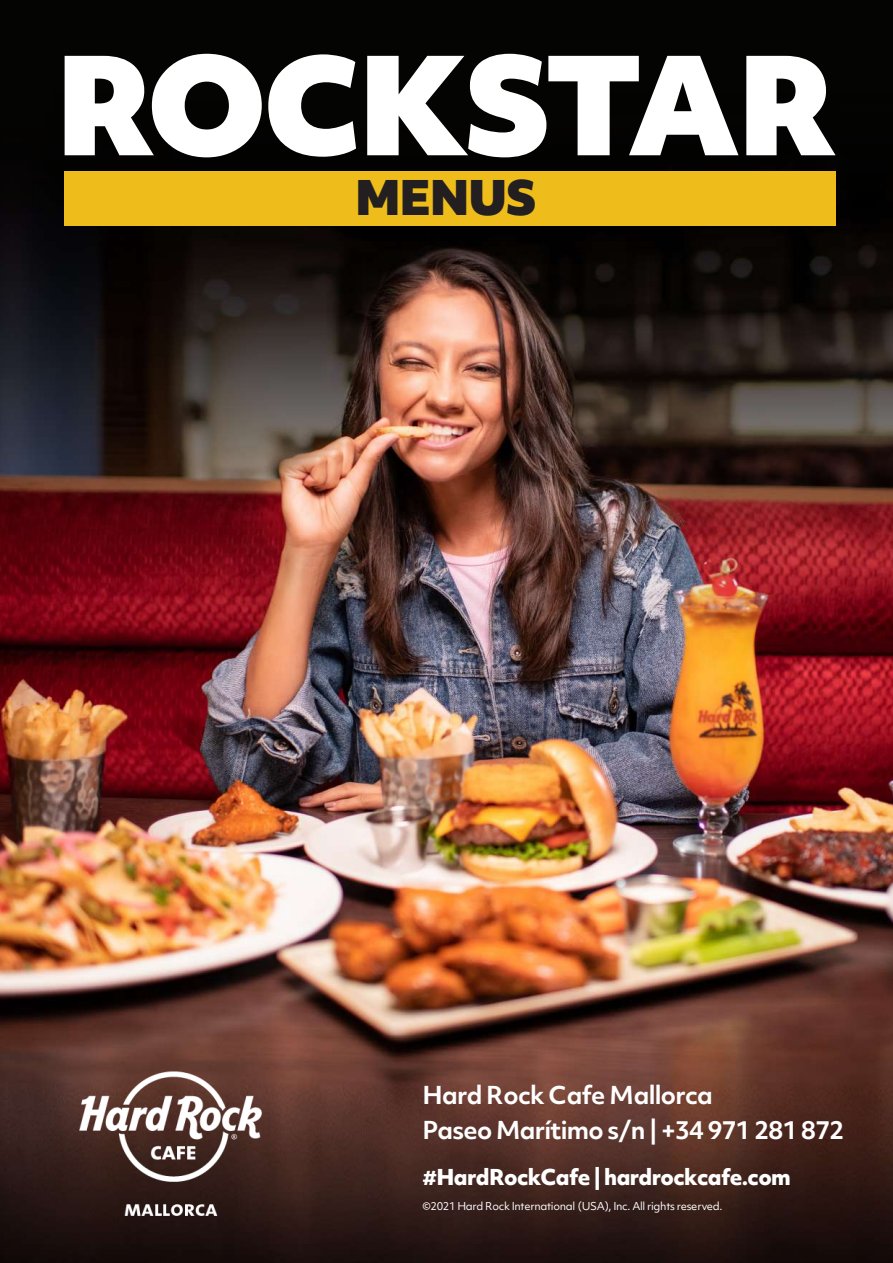
<style>
.page{position:relative;width:893px;height:1263px;background:#040503}
.page>*{position:absolute;margin:0;border:0;box-sizing:border-box;transform-origin:0 0}
.t1{font:900 130.8px "Objektiv Mk 2";letter-spacing:-.04em;color:#fff}
.t2{font:900 46.05px "Objektiv Mk 2";letter-spacing:-.03em;color:#231f20}
.t3{font:700 23.85px/35.4px "Objektiv Mk 2";letter-spacing:-.03em;color:#fff}
.t4{font:800 21px "Objektiv Mk 2";letter-spacing:-.03em;color:#fff}
.t5{font:10.5px "Objektiv Mk 2";letter-spacing:-.03em;color:#fff}
</style>
<div class="page">
<img style="left:0;top:171px;width:893px;height:1092px">
<div style="left:64px;top:171px;width:771px;height:55px;background:#eebc1b"></div>
<img style="left:67px;top:1042px;width:208px;height:208px">
<h1 class="t1" style="left:55px;top:34px;width:784px">ROCKSTAR</h1>
<h2 class="t2" style="left:355px;top:172px;width:183px">MENUS</h2>
<h3 class="t3" style="left:422px;top:1076px;width:423px">Hard Rock Cafe Mallorca<br>Paseo Marítimo s/n | +34 971 281 872</h3>
<h3 class="t4" style="left:422px;top:1162px;width:370px">#HardRockCafe | hardrockcafe.com</h3>
<p class="t5" style="left:422px;top:1200px;width:302px">©2021 Hard Rock International (USA), Inc. All rights reserved.</p>
</div>
